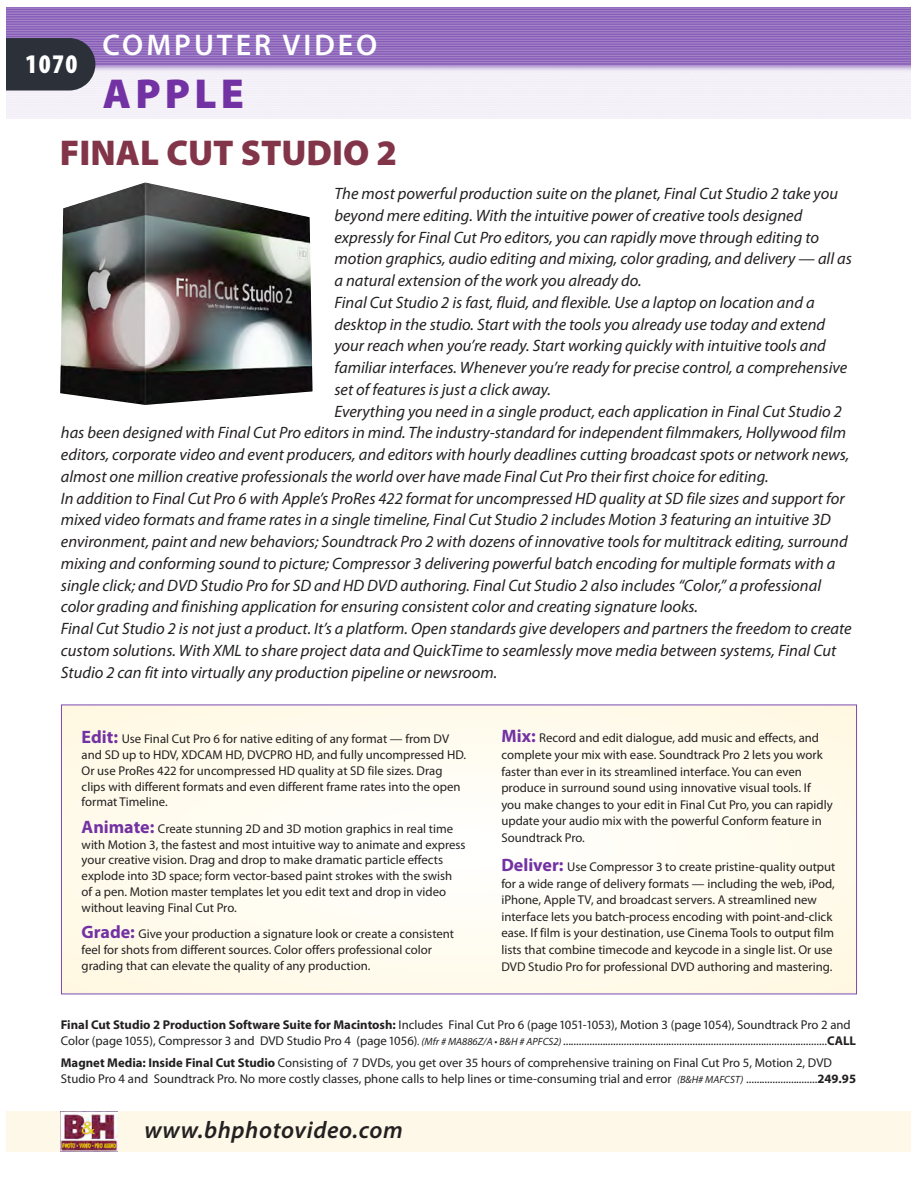
<style>
.page{position:relative;width:918px;height:1188px;background:#fff}
.page>*{position:absolute;margin:0;border:0;box-sizing:border-box;transform-origin:0 0}
.t1{font:900 42px "Myriad Pro";letter-spacing:.1em;color:#7332a4}
.t2{font:900 36px "Myriad Pro";color:#823549}
.t3{font:600 30px "Myriad Pro";letter-spacing:.1em;color:#fff}
.t4{font:900 condensed 27px "Myriad Pro";color:#fff}
.t5{font:italic 600 24px "Myriad Pro";letter-spacing:.025em;color:#232021}
.t6{font:italic 16.5px "Myriad Pro";color:#232021}
.t7{font:12.75px/15.9px "Myriad Pro";color:#232021}
.s1{font-weight:700;font-size:18px;color:#7332a4}
.s2{font-weight:700}
.s3{font-style:italic;font-size:10.5px}
</style>
<div class="page">
<img style="left:6px;top:7px;width:905px;height:112px">
<svg style="left:6px;top:38px;width:89px;height:53px"></svg>
<div style="left:6px;top:1111px;width:905px;height:40px;background:#fdf8e8"></div>
<img style="left:60px;top:1111px;width:58px;height:40px">
<div style="left:884px;top:1111px;width:27px;height:41px;background:#fdf8e8"></div>
<img style="left:60px;top:182px;width:253px;height:223px">
<h3 class="t4" style="left:26px;top:52px;width:54px">1070</h3>
<h3 class="t3" style="left:102px;top:33px;width:276px">COMPUTER VIDEO</h3>
<h1 class="t1" style="left:103px;top:77px;width:143px">APPLE</h1>
<h2 class="t2" style="left:60px;top:138px;width:339px">FINAL CUT STUDIO 2</h2>
<p class="t6" style="left:334px;top:187px;width:505px">The most powerful production suite on the planet, Final Cut Studio 2 take you</p>
<p class="t6" style="left:334px;top:209px;width:469px">beyond mere editing. With the intuitive power of creative tools designed</p>
<p class="t6" style="left:334px;top:230px;width:486px">expressly for Final Cut Pro editors, you can rapidly move through editing to</p>
<p class="t6" style="left:334px;top:252px;width:519px">motion graphics, audio editing and mixing, color grading, and delivery — all as</p>
<p class="t6" style="left:334px;top:274px;width:309px">a natural extension of the work you already do.</p>
<p class="t6" style="left:334px;top:296px;width:482px">Final Cut Studio 2 is fast, fluid, and flexible. Use a laptop on location and a</p>
<p class="t6" style="left:334px;top:317px;width:492px">desktop in the studio. Start with the tools you already use today and extend</p>
<p class="t6" style="left:334px;top:339px;width:493px">your reach when you’re ready. Start working quickly with intuitive tools and</p>
<p class="t6" style="left:334px;top:361px;width:514px">familiar interfaces. Whenever you’re ready for precise control, a comprehensive</p>
<p class="t6" style="left:334px;top:383px;width:218px">set of features is just a click away.</p>
<p class="t6" style="left:334px;top:404px;width:509px">Everything you need in a single product, each application in Final Cut Studio 2</p>
<p class="t6" style="left:61px;top:426px;width:787px">has been designed with Final Cut Pro editors in mind. The industry-standard for independent filmmakers, Hollywood film</p>
<p class="t6" style="left:61px;top:448px;width:790px">editors, corporate video and event producers, and editors with hourly deadlines cutting broadcast spots or network news,</p>
<p class="t6" style="left:61px;top:470px;width:709px">almost one million creative professionals the world over have made Final Cut Pro their first choice for editing.</p>
<p class="t6" style="left:61px;top:491px;width:785px">In addition to Final Cut Pro 6 with Apple’s ProRes 422 format for uncompressed HD quality at SD file sizes and support for</p>
<p class="t6" style="left:61px;top:513px;width:772px">mixed video formats and frame rates in a single timeline, Final Cut Studio 2 includes Motion 3 featuring an intuitive 3D</p>
<p class="t6" style="left:61px;top:535px;width:788px">environment, paint and new behaviors; Soundtrack Pro 2 with dozens of innovative tools for multitrack editing, surround</p>
<p class="t6" style="left:61px;top:557px;width:776px">mixing and conforming sound to picture; Compressor 3 delivering powerful batch encoding for multiple formats with a</p>
<p class="t6" style="left:61px;top:578px;width:762px">single click; and DVD Studio Pro for SD and HD DVD authoring. Final Cut Studio 2 also includes “Color,” a professional</p>
<p class="t6" style="left:61px;top:600px;width:639px">color grading and finishing application for ensuring consistent color and creating signature looks.</p>
<p class="t6" style="left:61px;top:622px;width:792px">Final Cut Studio 2 is not just a product. It’s a platform. Open standards give developers and partners the freedom to create</p>
<p class="t6" style="left:61px;top:643px;width:777px">custom solutions. With XML to share project data and QuickTime to seamlessly move media between systems, Final Cut</p>
<p class="t6" style="left:61px;top:665px;width:438px">Studio 2 can fit into virtually any production pipeline or newsroom.</p>
<p class="t7" style="left:82px;top:732px;width:386px"><span class="s1">Edit:</span> Use Final Cut Pro 6 for native editing of any format — from DV and SD up to HDV, XDCAM HD, DVCPRO HD, and fully uncompressed HD.<br>Or use ProRes 422 for uncompressed HD quality at SD file sizes. Drag clips with different formats and even different frame rates into the open format Timeline.</p>
<p class="t7" style="left:82px;top:821px;width:386px"><span class="s1">Animate:</span> Create stunning 2D and 3D motion graphics in real time with Motion 3, the fastest and most intuitive way to animate and express your creative vision. Drag and drop to make dramatic particle effects explode into 3D space; form vector-based paint strokes with the swish of a pen. Motion master templates let you edit text and drop in video without leaving Final Cut Pro.</p>
<p class="t7" style="left:82px;top:927px;width:374px"><span class="s1">Grade:</span> Give your production a signature look or create a consistent feel for shots from different sources. Color offers professional color grading that can elevate the quality of any production.</p>
<p class="t7" style="left:501px;top:731px;width:333px;line-height:16.5px"><span class="s1">Mix:</span> Record and edit dialogue, add music and effects, and complete your mix with ease. Soundtrack Pro 2 lets you work faster than ever in its streamlined interface. You can even produce in surround sound using innovative visual tools. If you make changes to your edit in Final Cut Pro, you can rapidly update your audio mix with the powerful Conform feature in Soundtrack Pro.</p>
<p class="t7" style="left:501px;top:860px;width:336px;line-height:16.5px"><span class="s1">Deliver:</span> Use Compressor 3 to create pristine-quality output for a wide range of delivery formats — including the web, iPod, iPhone, Apple TV, and broadcast servers. A streamlined new interface lets you batch-process encoding with point-and-click ease. If film is your destination, use Cinema Tools to output film lists that combine timecode and keycode in a single list. Or use DVD Studio Pro for professional DVD authoring and mastering.</p>
<p class="t7" style="left:61px;top:1018px;width:797px"><span class="s2">Final Cut Studio 2 Production Software Suite for Macintosh:</span> Includes Final Cut Pro 6 (page 1051-1053), Motion 3 (page 1054), Soundtrack Pro 2 and<br>Color (page 1055), Compressor 3 and DVD Studio Pro 4 (page 1056)<span class="s3">. (Mfr # MA886Z/A • B&amp;H # APFCS2)</span> ....................................................................................................<span class="s2">CALL</span></p>
<p class="t7" style="left:61px;top:1056px;width:797px"><span class="s2">Magnet Media: Inside Final Cut Studio</span> Consisting of 7 DVDs, you get over 35 hours of comprehensive training on Final Cut Pro 5, Motion 2, DVD<br>Studio Pro 4 and Soundtrack Pro. No more costly classes, phone calls to help lines or time-consuming trial and error <span class="s3">(B&amp;H# MAFCST)</span> ...........................<span class="s2">249.95</span></p>
<h3 class="t5" style="left:144px;top:1120px;width:260px">www.bhphotovideo.com</h3>
</div>
